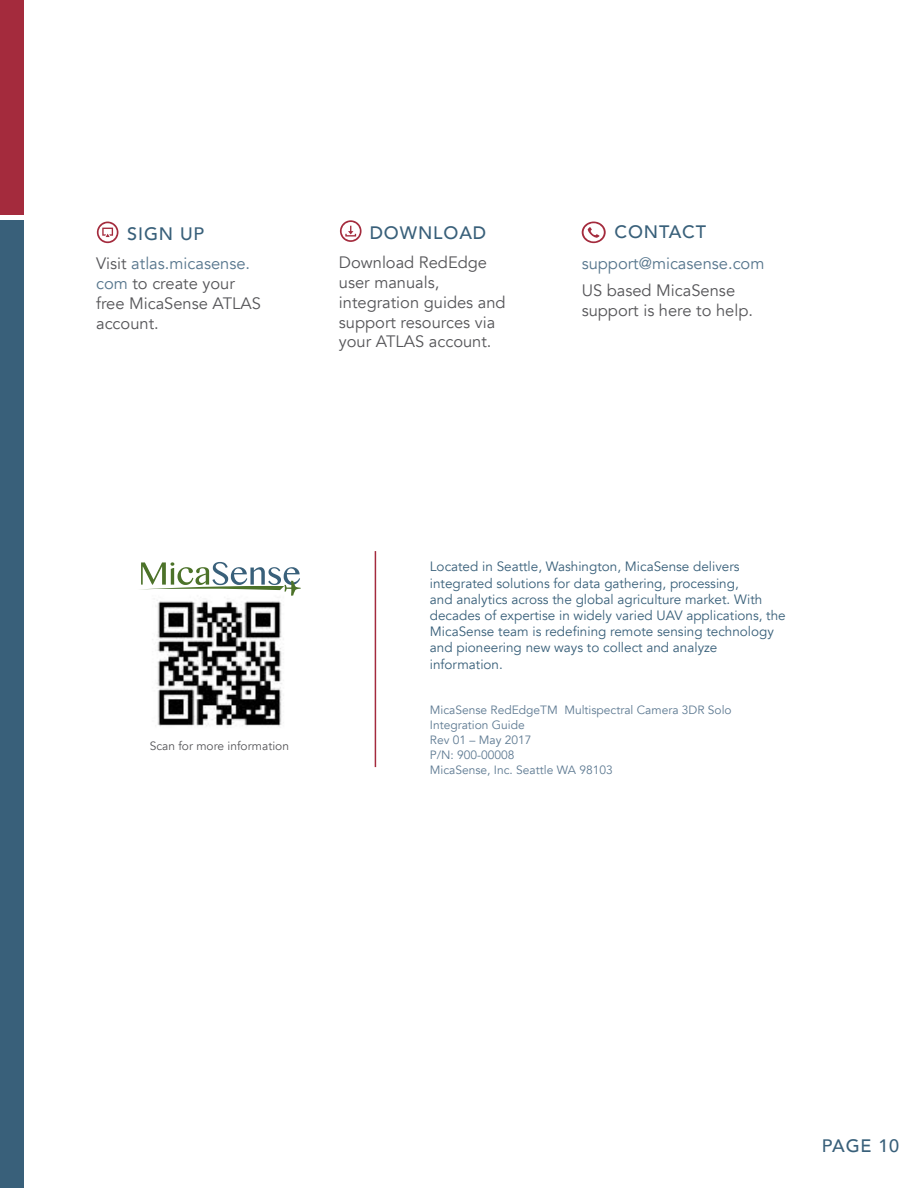
<style>
.page{position:relative;width:918px;height:1188px;background:#fff}
.page>*{position:absolute;margin:0;border:0;box-sizing:border-box;transform-origin:0 0}
.t1{font:500 18px "Avenir";letter-spacing:.05em;color:#39607a}
.t2{font:16.5px/19.8px "Avenir";color:#565659}
.t3{font:16.5px "Avenir";color:#57768d}
.t4{font:13.5px/16.2px "Avenir";color:#39607a}
.t5{font:12px/15px "Avenir";color:#5e7a92}
.t6{font:12px "Avenir";color:#565659}
.s1{color:#57768d}
</style>
<div class="page">
<div style="left:0;top:0;width:24px;height:215px;background:#a42b3d"></div>
<div style="left:0;top:220px;width:24px;height:968px;background:#39607a"></div>
<img style="left:157px;top:600px;width:125px;height:126px">
<svg style="left:340px;top:220px;width:22px;height:22px"></svg>
<svg style="left:582px;top:222px;width:24px;height:21px"></svg>
<svg style="left:97px;top:222px;width:21px;height:21px"></svg>
<hr style="left:375px;top:551px;width:1px;height:216px;background:#a42b3d">
<svg style="left:140px;top:562px;width:161px;height:34px"></svg>
<h1 class="t1" style="left:127px;top:218px;width:79px">SIGN UP</h1>
<p class="t2" style="left:96px;top:254px;width:166px">Visit <span class="s1">atlas.micasense. com</span> to create your free MicaSense ATLAS account.</p>
<h1 class="t1" style="left:370px;top:217px;width:118px">DOWNLOAD</h1>
<p class="t2" style="left:339px;top:253px;width:168px">Download RedEdge user manuals, integration guides and support resources via your ATLAS account.</p>
<h1 class="t1" style="left:614px;top:216px;width:93px">CONTACT</h1>
<p class="t3" style="left:582px;top:254px;width:184px">support@micasense.com</p>
<p class="t2" style="left:582px;top:281px;width:173px">US based MicaSense support is here to help.</p>
<p class="t6" style="left:150px;top:739px;width:141px">Scan for more information</p>
<p class="t4" style="left:430px;top:559px;width:357px">Located in Seattle, Washington, MicaSense delivers integrated solutions for data gathering, processing,<br>and analytics across the global agriculture market. With decades of expertise in widely varied UAV applications, the MicaSense team is redefining remote sensing technology and pioneering new ways to collect and analyze information.</p>
<p class="t5" style="left:430px;top:703px;width:303px">MicaSense RedEdgeTM Multispectral Camera 3DR Solo<br>Integration Guide<br>Rev 01 – May 2017<br>P/N: 900-00008<br>MicaSense, Inc. Seattle WA 98103</p>
<h1 class="t1" style="left:822px;top:1130px;width:79px">PAGE 10</h1>
</div>
